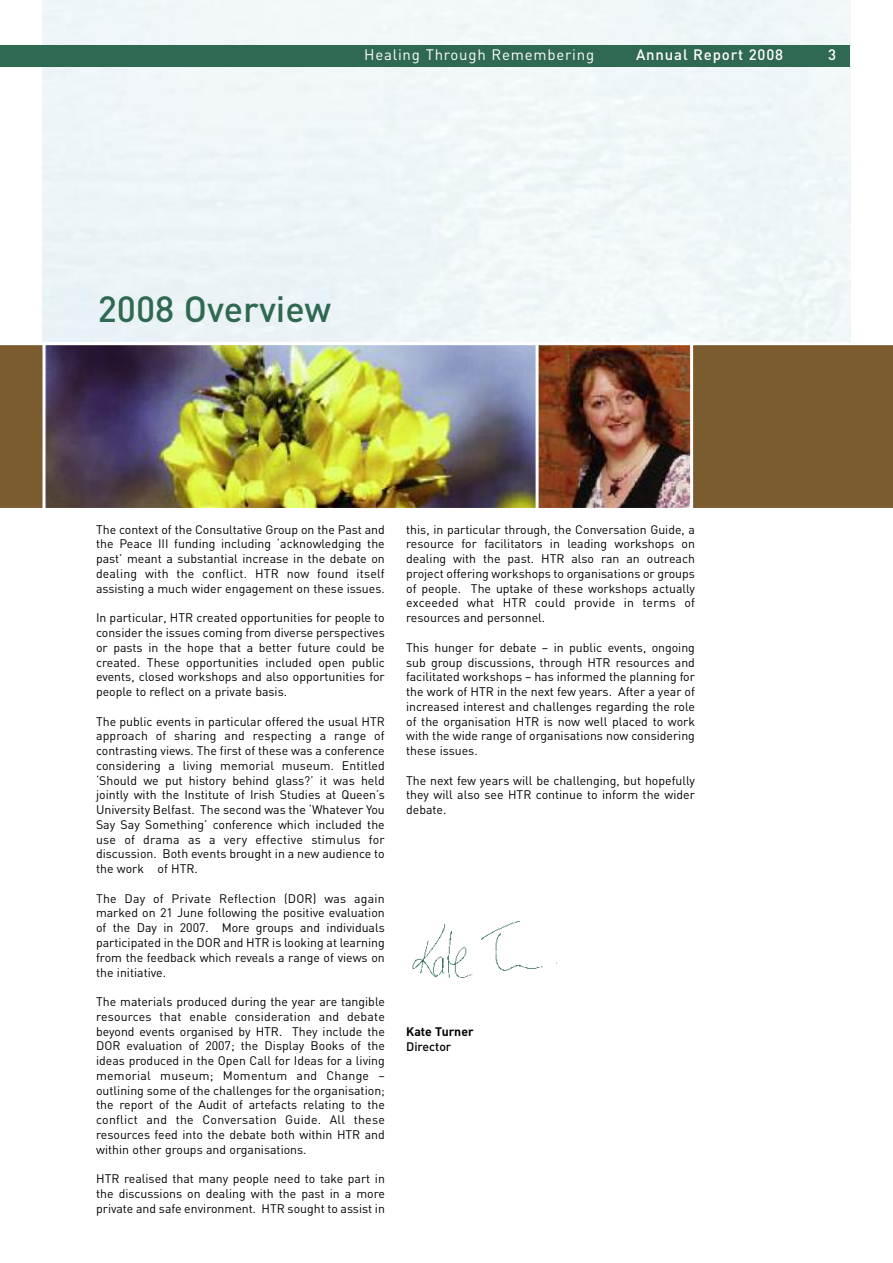
<style>
.page{position:relative;width:893px;height:1263px;background:#fff}
.page>*{position:absolute;margin:0;border:0;box-sizing:border-box;transform-origin:0 0}
.t1{font:500 36px "DIN";color:#2f6951}
.t2{font:15px "DIN";letter-spacing:.05em;color:#fff}
.t3{font:500 15px "DIN";letter-spacing:.055em;color:#fff}
.t4{font:12.3px/14.7px "DIN";color:#000;text-align:justify}
.t5{font:700 12.3px "DIN";color:#000}
.t6{font:500 12.3px "DIN";color:#000}
</style>
<div class="page">
<div style="left:43px;top:0;width:807px;height:342px;background:#eff6f9"></div>
<div style="left:0;top:345px;width:893px;height:163px;background:#7a5c2f"></div>
<img style="left:47px;top:346px;width:642px;height:161px">
<div style="left:461px;top:342px;width:232px;height:169px;border:3px solid #fff"></div>
<div style="left:0;top:45px;width:850px;height:21px;background:#2f6951"></div>
<img style="left:412px;top:921px;width:145px;height:57px">
<div style="left:43px;top:342px;width:496px;height:169px;border:3px solid #fff"></div>
<p class="t2" style="left:364px;top:46px;width:231px">Healing Through Remembering</p>
<p class="t3" style="left:636px;top:46px;width:148px">Annual Report 2008</p>
<p class="t3" style="left:828px;top:46px;width:9px">3</p>
<h1 class="t1" style="left:98px;top:289px;width:235px">2008 Overview</h1>
<p class="t4" style="left:96px;top:522px;width:290px">The context of the Consultative Group on the Past and the Peace III funding including ‘acknowledging the past’ meant a substantial increase in the debate on dealing with the conflict. HTR now found itself assisting a much wider engagement on these issues.</p>
<p class="t4" style="left:96px;top:611px;width:290px">In particular, HTR created opportunities for people to consider the issues coming from diverse perspectives or pasts in the hope that a better future could be created. These opportunities included open public events, closed workshops and also opportunities for people to reflect on a private basis.</p>
<p class="t4" style="left:96px;top:714px;width:290px">The public events in particular offered the usual HTR approach of sharing and respecting a range of contrasting views. The first of these was a conference considering a living memorial museum. Entitled ‘Should we put history behind glass?’ it was held jointly with the Institute of Irish Studies at Queen’s University Belfast. The second was the ‘Whatever You Say Say Something’ conference which included the use of drama as a very effective stimulus for discussion. Both events brought in a new audience to the work of HTR.</p>
<p class="t4" style="left:96px;top:891px;width:290px">The Day of Private Reflection (DOR) was again marked on 21 June following the positive evaluation of the Day in 2007. More groups and individuals participated in the DOR and HTR is looking at learning from the feedback which reveals a range of views on the initiative.</p>
<p class="t4" style="left:96px;top:994px;width:290px">The materials produced during the year are tangible resources that enable consideration and debate beyond events organised by HTR. They include the DOR evaluation of 2007; the Display Books of the ideas produced in the Open Call for Ideas for a living memorial museum; Momentum and Change – outlining some of the challenges for the organisation; the report of the Audit of artefacts relating to the conflict and the Conversation Guide. All these resources feed into the debate both within HTR and within other groups and organisations.</p>
<p class="t4" style="left:96px;top:1171px;width:290px">HTR realised that many people need to take part in the discussions on dealing with the past in a more private and safe environment. HTR sought to assist in</p>
<p class="t4" style="left:406px;top:522px;width:290px">this, in particular through, the Conversation Guide, a resource for facilitators in leading workshops on dealing with the past. HTR also ran an outreach project offering workshops to organisations or groups of people. The uptake of these workshops actually exceeded what HTR could provide in terms of resources and personnel.</p>
<p class="t4" style="left:406px;top:640px;width:290px">This hunger for debate – in public events, ongoing sub group discussions, through HTR resources and facilitated workshops – has informed the planning for the work of HTR in the next few years. After a year of increased interest and challenges regarding the role of the organisation HTR is now well placed to work with the wide range of organisations now considering these issues.</p>
<p class="t4" style="left:406px;top:773px;width:290px">The next few years will be challenging, but hopefully they will also see HTR continue to inform the wider debate.</p>
<p class="t5" style="left:406px;top:1024px;width:69px">Kate Turner</p>
<p class="t6" style="left:406px;top:1040px;width:47px">Director</p>
</div>
